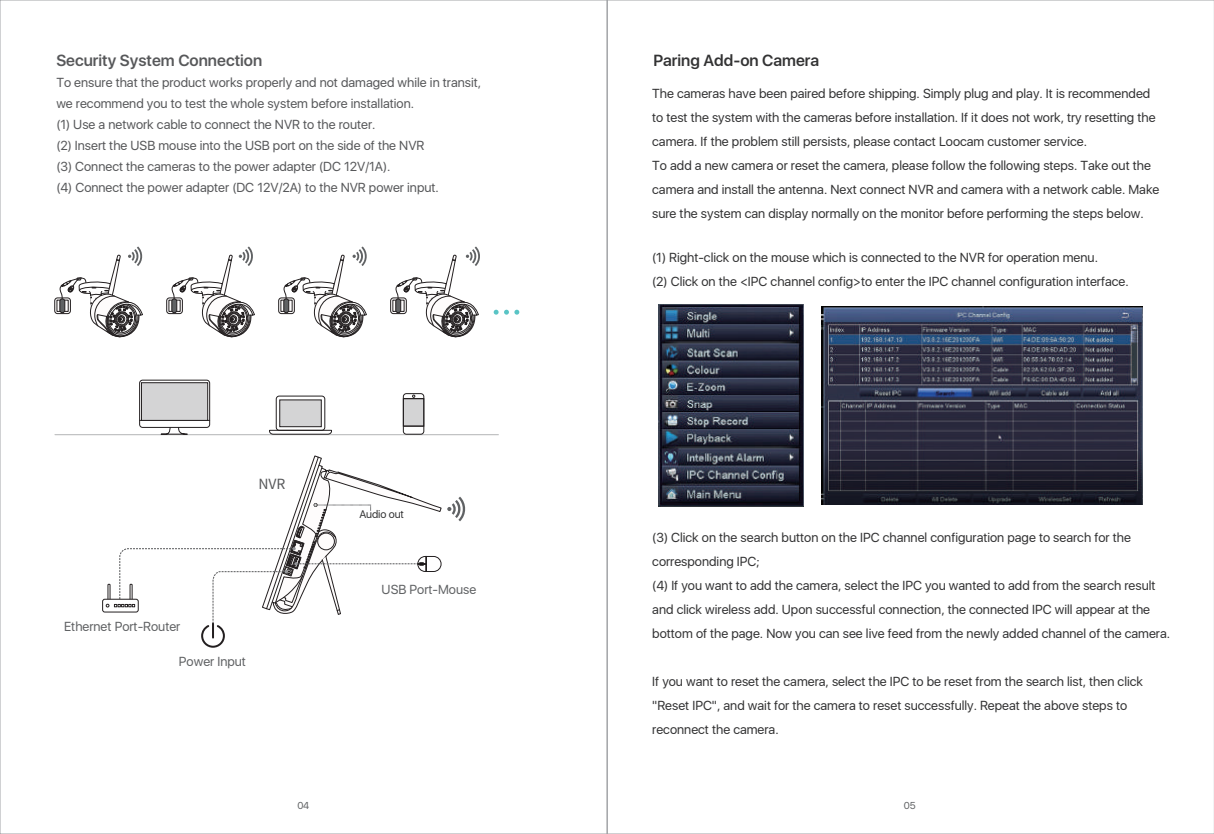
<style>
.page{position:relative;width:1214px;height:834px;background:#fff}
.page>*{position:absolute;margin:0;border:0;box-sizing:border-box;transform-origin:0 0}
.t1{font:600 16px "SFUI Display";color:#57585a}
.t2{font:600 16px "SFUI Display";color:#333334}
.t3{font:14px "Source Han Sans CN";color:#57585a}
.t4{font:13px/24px "SFUI Display";color:#333334}
.t5{font:13px/21px "SFUI Display";color:#57585a}
.t6{font:13px "SFUI Display";color:#606264}
.t7{font:11px "SFUI Display";letter-spacing:-.01em;color:#333334}
.t8{font:10px "SFUI Display";color:#606264}
</style>
<div class="page">
<hr style="left:55px;top:434px;width:443px;height:1px;background:#bdbebf">
<svg style="left:447px;top:496px;width:19px;height:25px"></svg>
<div style="left:276px;top:395px;width:49px;height:35px;border:1px solid #231f20;border-radius:3px"></div>
<div style="left:279px;top:399px;width:42px;height:28px;background:#d4d4d5;border:1px solid #231f20"></div>
<svg style="left:269px;top:429px;width:63px;height:5px"></svg>
<div style="left:403px;top:398px;width:21px;height:28px;background:#d4d4d5"></div>
<div style="left:403px;top:393px;width:21px;height:41px;border:1px solid #231f20;border-radius:3px"></div>
<svg style="left:403px;top:425px;width:20px;height:1px"></svg>
<svg style="left:403px;top:394px;width:20px;height:5px"></svg>
<svg style="left:493px;top:310px;width:5px;height:4px"></svg>
<svg style="left:504px;top:310px;width:15px;height:4px"></svg>
<div style="left:102px;top:598px;width:36px;height:14px;border:1px solid #231f20;border-radius:2px"></div>
<div style="left:139px;top:380px;width:71px;height:47px;border:1px solid #231f20;border-radius:3px"></div>
<hr style="left:140px;top:420px;width:70px;height:1px;background:#231f20">
<svg style="left:160px;top:426px;width:28px;height:9px"></svg>
<div style="left:141px;top:382px;width:67px;height:38px;background:#d4d4d5;border:1px solid #231f20"></div>
<div style="left:390px;top:298px;width:16px;height:16px;border:1px solid #231f20;border-radius:3px"></div>
<svg style="left:392px;top:300px;width:12px;height:11px"></svg>
<svg style="left:395px;top:246px;width:85px;height:92px"></svg>
<svg style="left:278px;top:298px;width:16px;height:15px"></svg>
<div style="left:278px;top:298px;width:16px;height:16px;border:1px solid #231f20;border-radius:3px"></div>
<svg style="left:281px;top:300px;width:2px;height:11px"></svg>
<svg style="left:283px;top:246px;width:84px;height:92px"></svg>
<svg style="left:167px;top:298px;width:15px;height:15px"></svg>
<div style="left:166px;top:298px;width:16px;height:16px;border:1px solid #231f20;border-radius:3px"></div>
<svg style="left:169px;top:300px;width:2px;height:11px"></svg>
<svg style="left:171px;top:246px;width:84px;height:92px"></svg>
<div style="left:55px;top:298px;width:15px;height:15px;background:#2f2b2c;border-radius:3px"></div>
<div style="left:55px;top:298px;width:16px;height:16px;border:1px solid #231f20;border-radius:3px"></div>
<svg style="left:57px;top:300px;width:11px;height:11px"></svg>
<svg style="left:60px;top:246px;width:83px;height:92px"></svg>
<svg style="left:106px;top:455px;width:335px;height:193px"></svg>
<img style="left:658px;top:305px;width:145px;height:201px">
<img style="left:821px;top:306px;width:320px;height:199px">
<p class="t1" style="left:56px;top:49px;width:207px">Security System Connection</p>
<p class="t5" style="left:56px;top:72px;width:426px">To ensure that the product works properly and not damaged while in transit, we recommend you to test the whole system before installation.<br>(1) Use a network cable to connect the NVR to the router.<br>(2) Insert the USB mouse into the USB port on the side of the NVR<br>(3) Connect the cameras to the power adapter (DC 12V/1A).<br>(4) Connect the power adapter (DC 12V/2A) to the NVR power input.</p>
<p class="t3" style="left:258px;top:475px;width:29px">NVR</p>
<p class="t6" style="left:64px;top:616px;width:118px">Ethernet Port-Router</p>
<p class="t6" style="left:179px;top:651px;width:69px">Power Input</p>
<p class="t7" style="left:359px;top:505px;width:46px">Audio out</p>
<p class="t6" style="left:381px;top:578px;width:96px">USB Port-Mouse</p>
<p class="t2" style="left:653px;top:49px;width:167px">Paring Add-on Camera</p>
<p class="t4" style="left:652px;top:81px;width:508px">The cameras have been paired before shipping. Simply plug and play. It is recommended to test the system with the cameras before installation. If it does not work, try resetting the camera. If the problem still persists, please contact Loocam customer service.<br>To add a new camera or reset the camera, please follow the following steps. Take out the camera and install the antenna. Next connect NVR and camera with a network cable. Make sure the system can display normally on the monitor before performing the steps below.</p>
<p class="t4" style="left:652px;top:245px;width:478px">(1) Right-click on the mouse which is connected to the NVR for operation menu.<br>(2) Click on the &lt;IPC channel config&gt;to enter the IPC channel configuration interface.</p>
<p class="t4" style="left:652px;top:525px;width:519px">(3) Click on the search button on the IPC channel configuration page to search for the corresponding IPC;<br>(4) If you want to add the camera, select the IPC you wanted to add from the search result and click wireless add. Upon successful connection, the connected IPC will appear at the bottom of the page. Now you can see live feed from the newly added channel of the camera.</p>
<p class="t4" style="left:652px;top:669px;width:492px">If you want to reset the camera, select the IPC to be reset from the search list, then click "Reset IPC", and wait for the camera to reset successfully. Repeat the above steps to reconnect the camera.</p>
<p class="t8" style="left:297px;top:797px;width:14px">04</p>
<p class="t8" style="left:903px;top:797px;width:13px">05</p>
</div>
